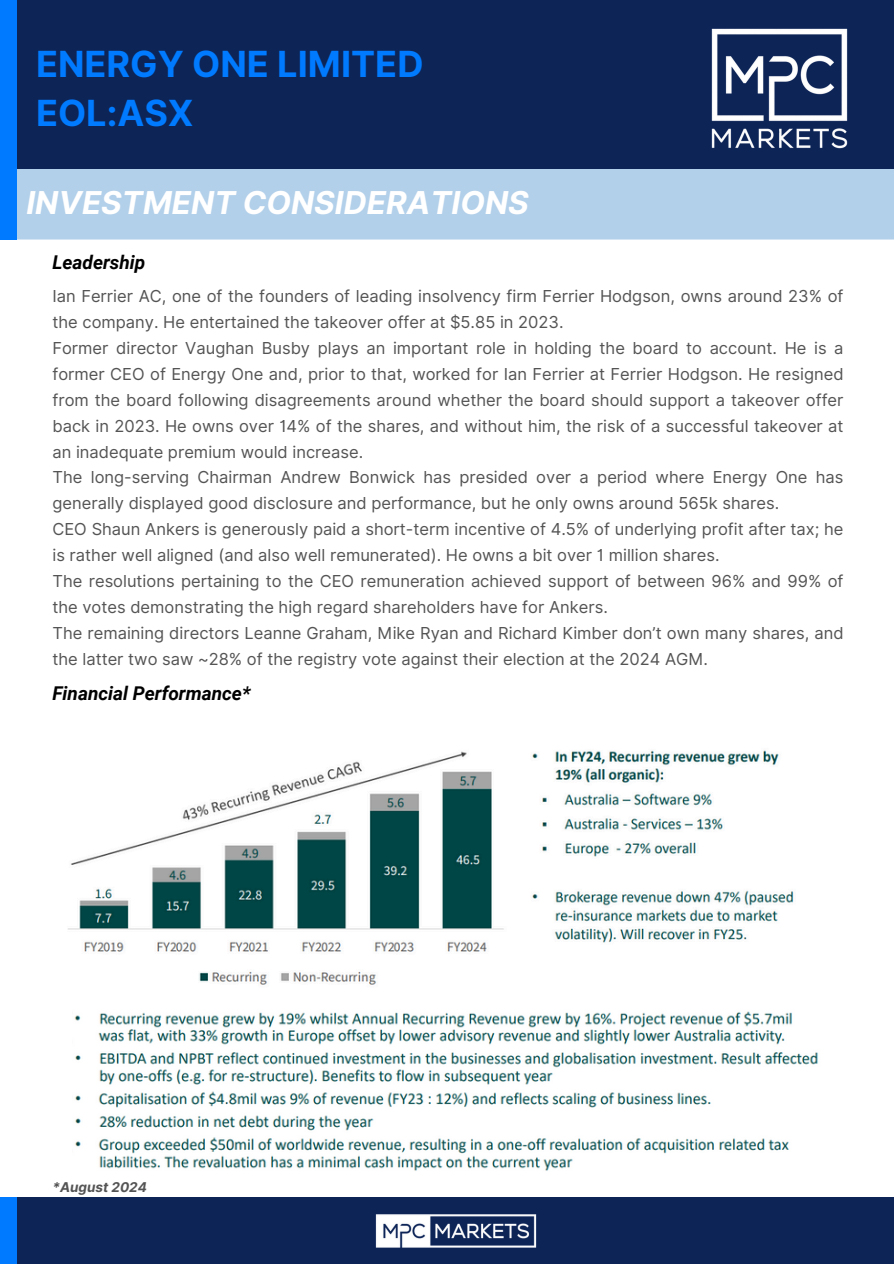
<style>
.page{position:relative;width:894px;height:1264px;background:#fff}
.page>*{position:absolute;margin:0;border:0;box-sizing:border-box;transform-origin:0 0}
.t1{font:700 36px/49.5px "Inter";color:#007bff}
.t2{font:italic 700 31.5px "Inter";color:#fff}
.t3{font:italic 700 19.05px "Roboto";color:#000}
.t4{font:16.5px/25.8px "Inter";color:#545454}
.t5{font:italic 700 13.5px "Inter";color:#545454}
</style>
<div class="page">
<div style="left:0;top:1197px;width:893px;height:66px;background:#0d2457"></div>
<div style="left:0;top:1197px;width:17px;height:66px;background:#007bff"></div>
<img style="left:375px;top:1214px;width:162px;height:34px">
<div style="left:17px;top:168px;width:876px;height:71px;background:#b3d0ea"></div>
<div style="left:0;top:0;width:893px;height:168px;background:#0d2457"></div>
<img style="left:711px;top:28px;width:137px;height:121px">
<div style="left:0;top:0;width:17px;height:239px;background:#007bff"></div>
<img style="left:68px;top:750px;width:726px;height:235px">
<img style="left:74px;top:1011px;width:744px;height:160px">
<p class="t1" style="left:36px;top:39px;width:389px">ENERGY ONE LIMITED<br>EOL:ASX</p>
<p class="t2" style="left:26px;top:184px;width:503px">INVESTMENT CONSIDERATIONS</p>
<h3 class="t3" style="left:52px;top:251px;width:94px">Leadership</h3>
<h3 class="t4" style="left:52px;top:283px;width:792px">Ian Ferrier AC, one of the founders of leading insolvency firm Ferrier Hodgson, owns around 23% of the company. He entertained the takeover offer at $5.85 in 2023.<br>Former director Vaughan Busby plays an important role in holding the board to account. He is a former CEO of Energy One and, prior to that, worked for Ian Ferrier at Ferrier Hodgson. He resigned from the board following disagreements around whether the board should support a takeover offer back in 2023. He owns over 14% of the shares, and without him, the risk of a successful takeover at an inadequate premium would increase.<br>The long-serving Chairman Andrew Bonwick has presided over a period where Energy One has generally displayed good disclosure and performance, but he only owns around 565k shares.<br>CEO Shaun Ankers is generously paid a short-term incentive of 4.5% of underlying profit after tax; he is rather well aligned (and also well remunerated). He owns a bit over 1 million shares.<br>The resolutions pertaining to the CEO remuneration achieved support of between 96% and 99% of the votes demonstrating the high regard shareholders have for Ankers.<br>The remaining directors Leanne Graham, Mike Ryan and Richard Kimber don’t own many shares, and the latter two saw ~28% of the registry vote against their election at the 2024 AGM.</h3>
<p class="t3" style="left:52px;top:682px;width:199px">Financial Performance*</p>
<p class="t5" style="left:52px;top:1178px;width:96px">*August 2024</p>
</div>
